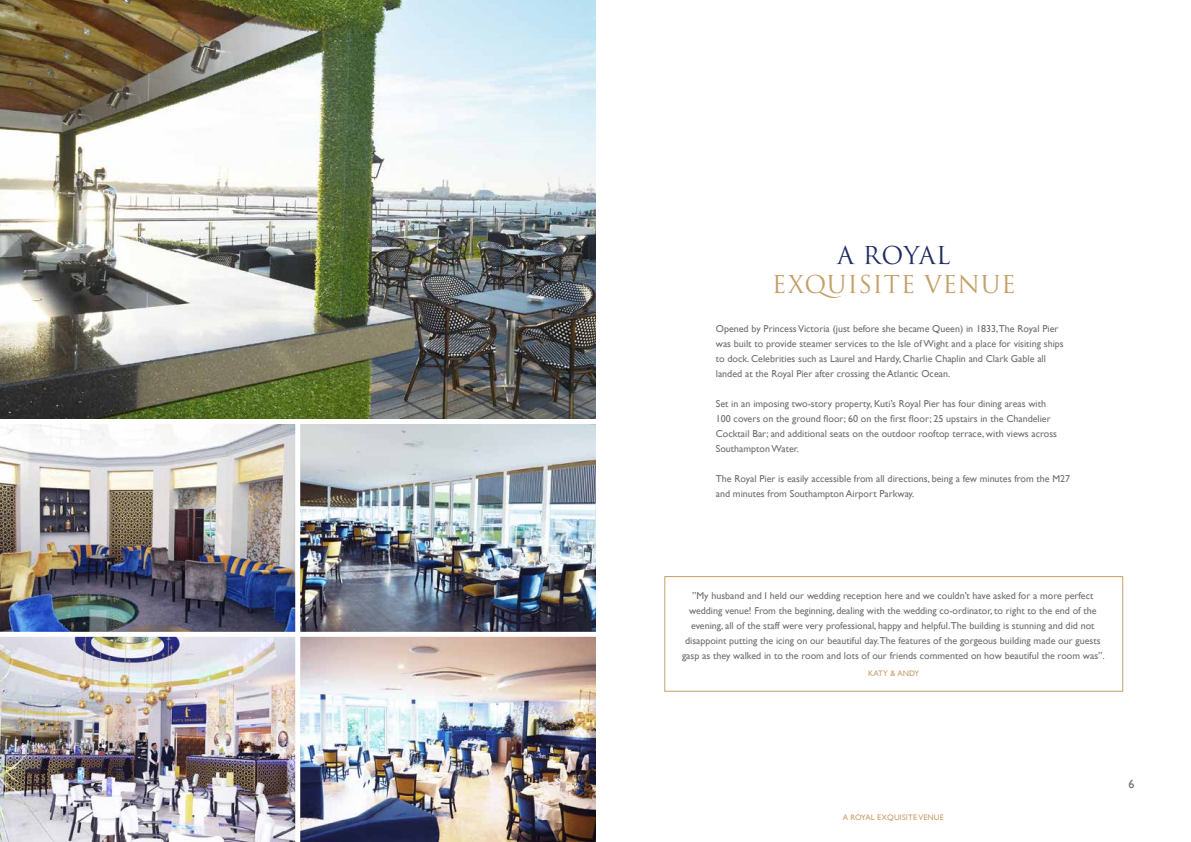
<style>
.page{position:relative;width:1191px;height:842px;background:#fff}
.page>*{position:absolute;margin:0;border:0;box-sizing:border-box;transform-origin:0 0}
.t1{font:24px "Trajan Pro";letter-spacing:.02em;color:#c5a068}
.t2{font:24px "Trajan Pro";letter-spacing:.015em;color:#212c62}
.t3{font:12px "Gill Sans";color:#6d6e71}
.t4{font:10px/15px "Gill Sans";color:#6d6e71}
.t5{font:8px "Gill Sans";letter-spacing:.02em;color:#c5a068}
</style>
<div class="page">
<img style="left:0;top:424px;width:295px;height:208px">
<img style="left:0;top:637px;width:295px;height:205px">
<img style="left:300px;top:424px;width:295px;height:208px">
<img style="left:300px;top:637px;width:295px;height:205px">
<img style="left:0;top:0;width:595px;height:419px">
<div style="left:664px;top:576px;width:459px;height:116px;border:1px solid #c5a068"></div>
<h1 class="t2" style="left:837px;top:240px;width:115px">A ROYAL</h1>
<h1 class="t1" style="left:771px;top:269px;width:245px">EXQUISITE VENUE</h1>
<p class="t4" style="left:716px;top:321px;width:349px">Opened by Princess Victoria (just before she became Queen) in 1833,The Royal Pier was built to provide steamer services to the Isle of Wight and a place for visiting ships to dock. Celebrities such as Laurel and Hardy, Charlie Chaplin and Clark Gable all landed at the Royal Pier after crossing the Atlantic Ocean.</p>
<p class="t4" style="left:716px;top:396px;width:343px">Set in an imposing two-story property, Kuti’s Royal Pier has four dining areas with 100 covers on the ground floor; 60 on the first floor; 25 upstairs in the Chandelier Cocktail Bar; and additional seats on the outdoor rooftop terrace, with views across Southampton Water.</p>
<p class="t4" style="left:716px;top:471px;width:356px">The Royal Pier is easily accessible from all directions, being a few minutes from the M27 and minutes from Southampton Airport Parkway.</p>
<p class="t4" style="left:682px;top:587px;width:424px;text-align:center">”My husband and I held our wedding reception here and we couldn’t have asked for a more perfect wedding venue! From the beginning, dealing with the wedding co-ordinator, to right to the end of the evening, all of the staff were very professional, happy and helpful.The building is stunning and did not disappoint putting the icing on our beautiful day.The features of the gorgeous building made our guests gasp as they walked in to the room and lots of our friends commented on how beautiful the room was”.</p>
<p class="t5" style="left:868px;top:669px;width:53px">KATY &amp; ANDY</p>
<p class="t5" style="left:842px;top:813px;width:102px">A ROYAL EXQUISITE VENUE</p>
<p class="t3" style="left:1128px;top:777px;width:7px">6</p>
</div>
